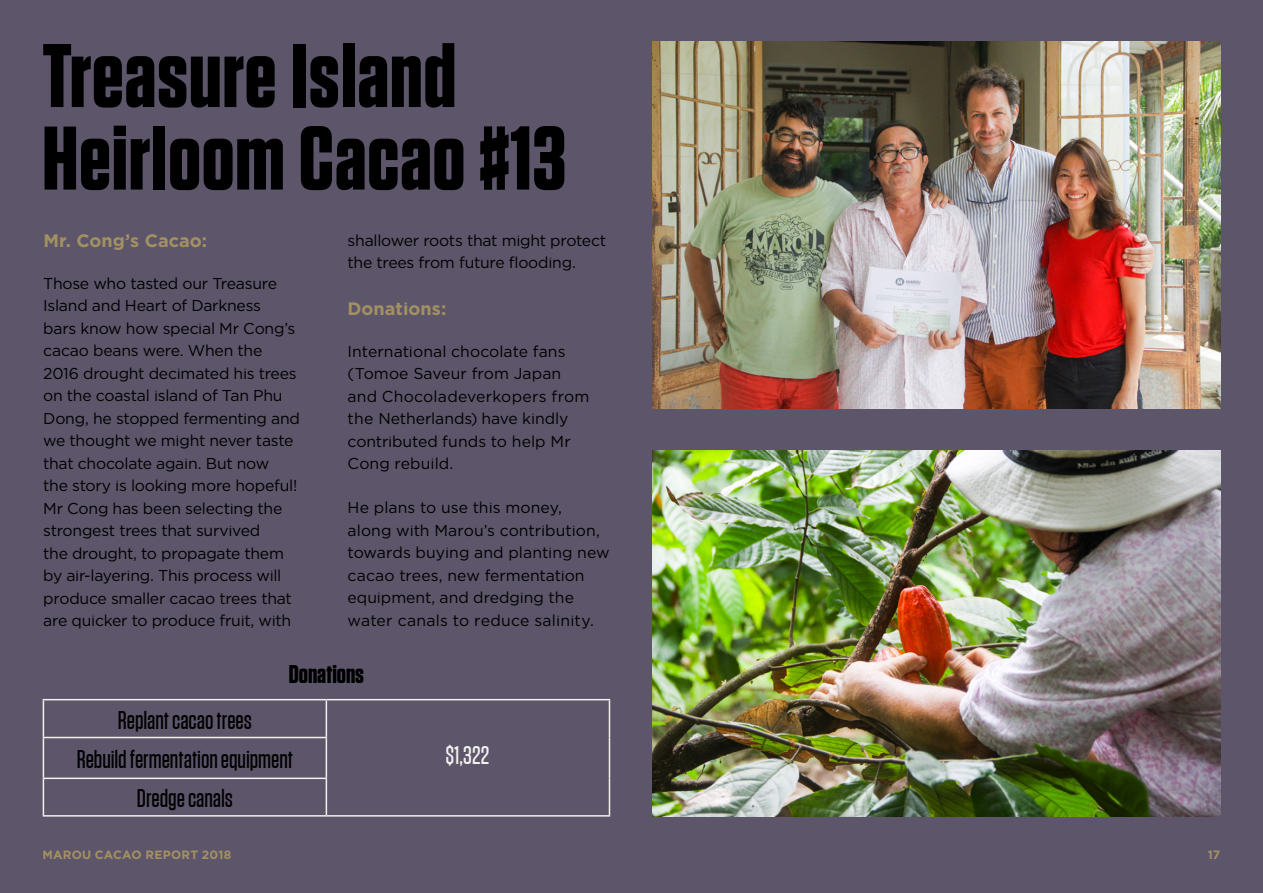
<style>
.page{position:relative;width:1263px;height:893px;background:#5d566b}
.page>*{position:absolute;margin:0;border:0;box-sizing:border-box;transform-origin:0 0}
.t1{font:700 90px/82.5px "Tungsten";letter-spacing:.01em;color:#000}
.t2{font:25.5px/39.3px "Tungsten Medium Viet";color:#000;text-align:center}
.t3{font:700 25.5px "Tungsten";color:#000}
.t4{font:25.5px "Tungsten Medium Viet";color:#f2f1ef}
.t5{font:700 18px "Gotham Vnu";letter-spacing:.005em;color:#a39161}
.t6{font:15.75px/22.5px "Gotham Vnu";letter-spacing:-.015em;color:#000}
.t7{font:15.75px/22.5px "Gotham Vnu";letter-spacing:.005em;color:#000}
.t8{font:700 12px "Gotham Vnu";letter-spacing:.02em;color:#a39161}
</style>
<div class="page">
<hr style="left:326px;top:815px;width:284px;height:2px;background:#f2f1ef">
<hr style="left:43px;top:699px;width:283px;height:1px;background:#f2f1ef">
<hr style="left:43px;top:700px;width:1px;height:37px;background:#f2f1ef">
<hr style="left:326px;top:699px;width:284px;height:1px;background:#f2f1ef">
<hr style="left:326px;top:700px;width:1px;height:37px;background:#f2f1ef">
<hr style="left:609px;top:700px;width:1px;height:37px;background:#f2f1ef">
<hr style="left:43px;top:737px;width:284px;height:1px;background:#f2f1ef">
<hr style="left:43px;top:738px;width:1px;height:40px;background:#f2f1ef">
<hr style="left:326px;top:738px;width:1px;height:40px;background:#f2f1ef">
<hr style="left:609px;top:737px;width:1px;height:41px;background:#f2f1ef">
<hr style="left:43px;top:778px;width:284px;height:1px;background:#f2f1ef">
<hr style="left:43px;top:779px;width:1px;height:36px;background:#f2f1ef">
<hr style="left:326px;top:779px;width:1px;height:36px;background:#f2f1ef">
<hr style="left:609px;top:778px;width:1px;height:37px;background:#f2f1ef">
<hr style="left:43px;top:815px;width:283px;height:2px;background:#f2f1ef">
<img style="left:653px;top:42px;width:567px;height:366px">
<img style="left:653px;top:450px;width:567px;height:366px">
<h1 class="t1" style="left:42px;top:31px;width:525px">Treasure Island<br>Heirloom Cacao #13</h1>
<p class="t5" style="left:43px;top:228px;width:165px">Mr. Cong’s Cacao:</p>
<p class="t6" style="left:43px;top:271px;width:258px">Those who tasted our Treasure<br>Island and Heart of Darkness<br>bars know how special Mr Cong’s cacao beans were. When the<br>2016 drought decimated his trees on the coastal island of Tan Phu<br>Dong, he stopped fermenting and we thought we might never taste that chocolate again. But now<br>the story is looking more hopeful!<br>Mr Cong has been selecting the strongest trees that survived<br>the drought, to propagate them by air-layering. This process will produce smaller cacao trees that are quicker to produce fruit, with</p>
<p class="t6" style="left:348px;top:228px;width:260px">shallower roots that might protect the trees from future flooding.</p>
<p class="t5" style="left:347px;top:295px;width:101px">Donations:</p>
<p class="t7" style="left:348px;top:339px;width:243px">International chocolate fans (Tomoe Saveur from Japan and Chocoladeverkopers from the Netherlands) have kindly contributed funds to help Mr<br>Cong rebuild.</p>
<p class="t6" style="left:348px;top:495px;width:264px">He plans to use this money, along with Marou’s contribution, towards buying and planting new cacao trees, new fermentation equipment, and dredging the water canals to reduce salinity.</p>
<h2 class="t3" style="left:289px;top:657px;width:77px">Donations</h2>
<h2 class="t2" style="left:77px;top:699px;width:218px">Replant cacao trees<br>Rebuild fermentation equipment<br>Dredge canals</h2>
<p class="t8" style="left:43px;top:846px;width:190px">MAROU CACAO REPORT 2018</p>
<h2 class="t4" style="left:445px;top:740px;width:46px">$1,322</h2>
<p class="t8" style="left:1208px;top:846px;width:14px">17</p>
</div>
